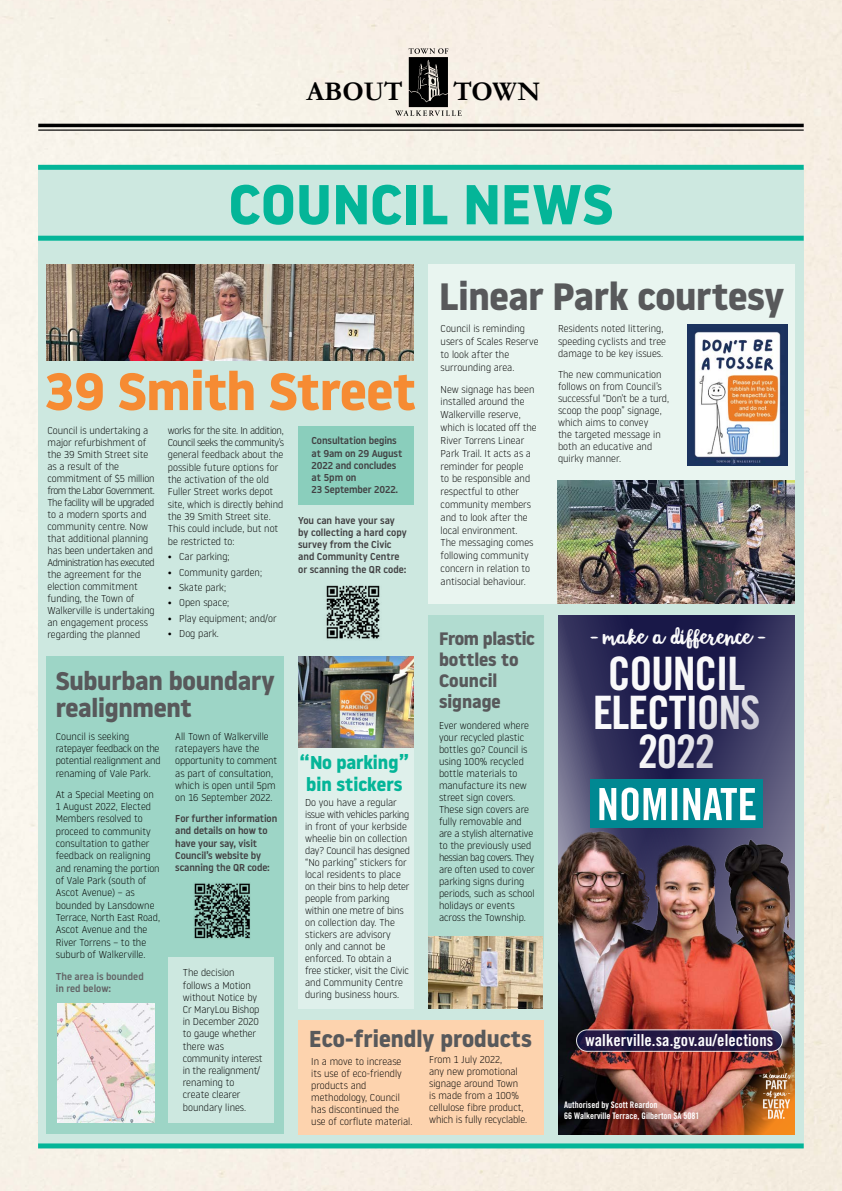
<style>
.page{position:relative;width:842px;height:1191px;background:#fff}
.page>*{position:absolute;margin:0;border:0;box-sizing:border-box;transform-origin:0 0}
.t1{font:700 56px "Noway";letter-spacing:.01em;color:#04b598}
.t2{font:700 52.5px "Noway";letter-spacing:-.005em;color:#f68b33}
.t3{font:46.1px/38.8px "Trade Gothic LT Pro Bd Cn 20";letter-spacing:-.03em;color:#fff;text-align:center}
.t4{font:700 38px "Noway";letter-spacing:-.01em;color:#58595b}
.t5{font:33.5px "Glorious Sunday Script";letter-spacing:-.01em;color:#fff}
.t6{font:700 27.1px "Garamond";color:#000}
.t7{font:700 25.5px/26.7px "Noway";letter-spacing:-.01em;color:#58595b}
.t8{font:700 23px "Noway";color:#58595b}
.t9{font:700 18.5px/21.6px "Noway";color:#04b598;text-align:center}
.t10{font:700 18px/21px "Noway";color:#58595b}
.t11{font:16.5px "Trade Gothic LT Pro Bd Cn 20";letter-spacing:.005em;color:#fff}
.t12{font:300 10px/12px "Noway";color:#000}
.t13{font:500 10px/12.2px "Noway";letter-spacing:-.01em;color:#414042}
.t14{font:300 10px/12.3px "Noway";letter-spacing:-.02em;color:#000}
.t15{font:500 10px/12.2px "Noway";color:#636466}
.t16{font:9px/10.8px "Trade Gothic LT Pro Bd Cn 20";color:#fff}
</style>
<div class="page">
<div style="left:38px;top:168px;width:765px;height:979px;background:#cde8e0"></div>
<div style="left:38px;top:165px;width:766px;height:5px;background:#04b598"></div>
<div style="left:38px;top:236px;width:766px;height:5px;background:#04b598"></div>
<div style="left:47px;top:656px;width:237px;height:478px;background:#9dd5c6"></div>
<div style="left:38px;top:1143px;width:766px;height:5px;background:#04b598"></div>
<svg style="left:650px;top:615px;width:145px;height:210px;background:#2f2e59"></svg>
<svg style="left:558px;top:615px;width:92px;height:210px;background:#393861"></svg>
<img style="left:558px;top:825px;width:237px;height:309px">
<div style="left:590px;top:779px;width:173px;height:49px;background:#008892"></div>
<svg style="left:599px;top:787px;width:156px;height:33px"></svg>
<svg style="left:576px;top:1029px;width:206px;height:22px;background:#231944"></svg>
<div style="left:576px;top:1029px;width:206px;height:22px;border:1px solid #fff;border-radius:11px"></div>
<img style="left:680px;top:961px;width:115px;height:174px">
<div style="left:298px;top:705px;width:116px;height:303px;background:#dff0eb"></div>
<div style="left:428px;top:615px;width:116px;height:344px;background:#b1dcd0"></div>
<div style="left:298px;top:426px;width:116px;height:78px;background:#8acebc"></div>
<div style="left:168px;top:957px;width:106px;height:165px;background:#cde8e0"></div>
<img style="left:47px;top:264px;width:367px;height:96px">
<img style="left:428px;top:936px;width:115px;height:72px">
<img style="left:298px;top:656px;width:116px;height:91px">
<img style="left:326px;top:585px;width:54px;height:54px">
<img style="left:194px;top:883px;width:56px;height:56px">
<div style="left:428px;top:264px;width:366px;height:339px;background:#e9f5f0"></div>
<img style="left:688px;top:325px;width:99px;height:140px">
<img style="left:558px;top:480px;width:237px;height:123px">
<div style="left:298px;top:1020px;width:246px;height:114px;background:#fdd3ae"></div>
<img style="left:58px;top:1003px;width:96px;height:119px">
<hr style="left:38px;top:124px;width:766px;height:3px;background:#000">
<hr style="left:38px;top:129px;width:766px;height:2px;background:#000">
<svg style="left:395px;top:48px;width:67px;height:68px;background:#938e89"></svg>
<h3 class="t6" style="left:306px;top:75px;width:98px">ABOUT</h3>
<h3 class="t6" style="left:453px;top:75px;width:88px">TOWN</h3>
<h1 class="t1" style="left:229px;top:172px;width:386px">COUNCIL NEWS</h1>
<h3 class="t4" style="left:439px;top:275px;width:347px">Linear Park courtesy</h3>
<p class="t12" style="left:441px;top:322px;width:99px;line-height:12.8px">Council is reminding users of Scales Reserve to look after the surrounding area.</p>
<p class="t12" style="left:441px;top:382px;width:98px;line-height:12.8px">New signage has been installed around the<br>Walkerville reserve, which is located off the<br>River Torrens Linear<br>Park Trail. It acts as a reminder for people<br>to be responsible and respectful to other community members and to look after the local environment.<br>The messaging comes following community concern in relation to antisocial behaviour.</p>
<p class="t12" style="left:558px;top:322px;width:110px">Residents noted littering, speeding cyclists and tree damage to be key issues.</p>
<p class="t12" style="left:558px;top:367px;width:113px">The new communication follows on from Council’s successful “Don’t be a turd, scoop the poop” signage, which aims to convey<br>the targeted message in both an educative and quirky manner.</p>
<h2 class="t2" style="left:45px;top:361px;width:373px">39 Smith Street</h2>
<p class="t12" style="left:47px;top:423px;width:109px">Council is undertaking a major refurbishment of the 39 Smith Street site as a result of the commitment of $5 million from the Labor Government.<br>The facility will be upgraded to a modern sports and community centre. Now that additional planning has been undertaken and<br>Administration has executed the agreement for the election commitment funding, the Town of<br>Walkerville is undertaking an engagement process regarding the planned</p>
<p class="t12" style="left:168px;top:423px;width:118px;line-height:12.4px">works for the site. In addition,<br>Council seeks the community’s general feedback about the possible future options for the activation of the old<br>Fuller Street works depot site, which is directly behind the 39 Smith Street site.<br>This could include, but not be restricted to:</p>
<p class="t13" style="left:312px;top:435px;width:92px">Consultation begins at 9am on 29 August<br>2022 and concludes at 5pm on<br>23 September 2022.</p>
<p class="t13" style="left:298px;top:514px;width:110px">You can have your say by collecting a hard copy survey from the Civic and Community Centre or scanning the QR code:</p>
<p class="t12" style="left:168px;top:550px;width:63px">• Car parking;</p>
<p class="t12" style="left:168px;top:565px;width:96px">• Community garden;</p>
<p class="t12" style="left:168px;top:581px;width:60px">• Skate park;</p>
<p class="t12" style="left:168px;top:596px;width:63px">• Open space;</p>
<p class="t12" style="left:168px;top:611px;width:110px">• Play equipment; and/or</p>
<p class="t12" style="left:168px;top:627px;width:53px">• Dog park.</p>
<h3 class="t5" style="left:587px;top:620px;width:180px">- make a difference -</h3>
<h3 class="t10" style="left:439px;top:628px;width:97px">From plastic bottles to<br>Council signage</h3>
<p class="t12" style="left:439px;top:718px;width:97px">Ever wondered where your recycled plastic bottles go? Council is using 100% recycled bottle materials to manufacture its new street sign covers.<br>These sign covers are fully removable and are a stylish alternative to the previously used hessian bag covers. They are often used to cover parking signs during periods, such as school holidays or events across the Township.</p>
<h3 class="t3" style="left:592px;top:654px;width:170px">COUNCIL<br>ELECTIONS<br>2022</h3>
<h3 class="t7" style="left:56px;top:668px;width:221px">Suburban boundary realignment</h3>
<p class="t14" style="left:56px;top:729px;width:106px">Council is seeking ratepayer feedback on the potential realignment and renaming of Vale Park.</p>
<p class="t12" style="left:56px;top:787px;width:106px;line-height:12.4px">At a Special Meeting on<br>1 August 2022, Elected<br>Members resolved to proceed to community consultation to gather feedback on realigning and renaming the portion of Vale Park (south of<br>Ascot Avenue) – as bounded by Lansdowne<br>Terrace, North East Road,<br>Ascot Avenue and the<br>River Torrens – to the suburb of Walkerville.</p>
<p class="t15" style="left:56px;top:970px;width:89px">The area is bounded in red below:</p>
<p class="t12" style="left:175px;top:729px;width:103px;line-height:12.3px">All Town of Walkerville ratepayers have the opportunity to comment as part of consultation, which is open until 5pm on 16 September 2022.</p>
<p class="t13" style="left:175px;top:812px;width:103px">For further information and details on how to have your say, visit<br>Council’s website by scanning the QR code:</p>
<h3 class="t9" style="left:300px;top:752px;width:111px">“No parking” bin stickers</h3>
<p class="t12" style="left:305px;top:795px;width:106px">Do you have a regular issue with vehicles parking in front of your kerbside wheelie bin on collection day? Council has designed “No parking” stickers for local residents to place on their bins to help deter people from parking within one metre of bins on collection day. The stickers are advisory only and cannot be enforced. To obtain a free sticker, visit the Civic and Community Centre during business hours.</p>
<h3 class="t8" style="left:309px;top:1025px;width:224px">Eco-friendly products</h3>
<p class="t12" style="left:311px;top:1054px;width:103px">In a move to increase its use of eco-friendly products and methodology, Council has discontinued the use of corflute material.</p>
<p class="t12" style="left:429px;top:1053px;width:99px">From 1 July 2022,<br>any new promotional signage around Town is made from a 100% cellulose fibre product, which is fully recyclable.</p>
<p class="t12" style="left:183px;top:966px;width:81px">The decision follows a Motion without Notice by<br>Cr MaryLou Bishop in December 2020 to gauge whether there was community interest in the realignment/ renaming to create clearer boundary lines.</p>
<h3 class="t11" style="left:586px;top:1030px;width:189px">walkerville.sa.gov.au/elections</h3>
<p class="t16" style="left:564px;top:1099px;width:137px">Authorised by Scott Reardon<br>66 Walkerville Terrace, Gilberton SA 5081</p>
</div>
